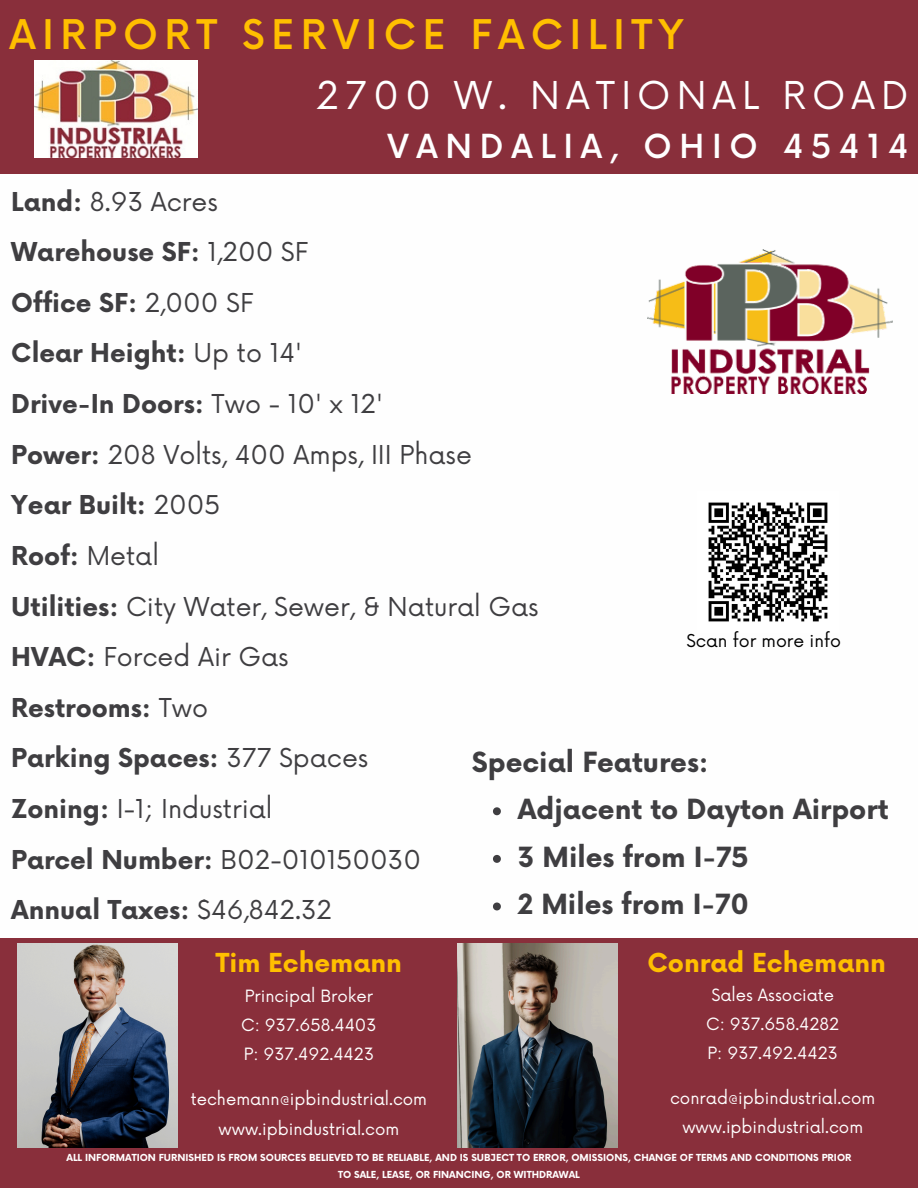
<style>
.page{position:relative;width:918px;height:1188px;background:#fff}
.page>*{position:absolute;margin:0;border:0;box-sizing:border-box;transform-origin:0 0}
.t1{font:500 39.9px "Now";letter-spacing:.16em;color:#ffbf00}
.t2{font:37.35px "Now";letter-spacing:.16em;color:#fff}
.t3{font:500 32.25px "Now";letter-spacing:.24em;color:#fff}
.t4{font:700 27.15px "Now";color:#3f3e41}
.t5{font:700 25.5px "Now";color:#ffbf00}
.t6{font:25.35px/50.7px "Now";color:#3f3e41}
.t7{font:17.25px "Now";color:#000}
.t8{font:16.5px/29.2px "Now";color:#fff;text-align:center}
.t9{font:700 9.45px "Now";color:#fff}
.s1{font-weight:700}
</style>
<div class="page">
<img style="left:647px;top:250px;width:246px;height:144px">
<img style="left:708px;top:502px;width:120px;height:120px">
<div style="left:0;top:938px;width:918px;height:250px;background:#892f3b"></div>
<img style="left:18px;top:944px;width:159px;height:203px">
<img style="left:458px;top:944px;width:159px;height:203px">
<div style="left:0;top:0;width:918px;height:174px;background:#892f3b"></div>
<img style="left:34px;top:60px;width:163px;height:97px">
<svg style="left:493px;top:807px;width:8px;height:8px"></svg>
<svg style="left:493px;top:855px;width:8px;height:8px"></svg>
<svg style="left:493px;top:903px;width:8px;height:7px"></svg>
<p class="t1" style="left:10px;top:13px;width:676px">AIRPORT SERVICE FACILITY</p>
<h6 class="t2" style="left:316px;top:75px;width:594px">2700 W. NATIONAL ROAD</h6>
<h6 class="t3" style="left:387px;top:129px;width:523px">VANDALIA, OHIO 45414</h6>
<p class="t6" style="left:11px;top:177px;width:529px"><span class="s1">Land:</span> 8.93 Acres<br><span class="s1">Warehouse SF:</span> 1,200 SF<br><span class="s1">Office SF:</span> 2,000 SF<br><span class="s1">Clear Height:</span> Up to 14'<br><span class="s1">Drive-In Doors:</span> Two - 10' x 12'<br><span class="s1">Power:</span> 208 Volts, 400 Amps, III Phase<br><span class="s1">Year Built:</span> 2005<br><span class="s1">Roof:</span> Metal<br><span class="s1">Utilities:</span> City Water, Sewer, &amp; Natural Gas<br><span class="s1">HVAC:</span> Forced Air Gas<br><span class="s1">Restrooms:</span> Two<br><span class="s1">Parking Spaces:</span> 377 Spaces<br><span class="s1">Zoning:</span> I-1; Industrial<br><span class="s1">Parcel Number:</span> B02-010150030<br><span class="s1">Annual Taxes:</span> $46,842.32</p>
<p class="t5" style="left:216px;top:949px;width:188px">Tim Echemann</p>
<h6 class="t5" style="left:647px;top:949px;width:240px">Conrad Echemann</h6>
<h4 class="t8" style="left:241px;top:982px;width:137px;text-align:left">Principal Broker<br>C: 937.658.4403<br>P: 937.492.4423</h4>
<p class="t8" style="left:191px;top:1086px;width:238px">techemann@ipbindustrial.com www.ipbindustrial.com</p>
<h5 class="t7" style="left:686px;top:631px;width:156px">Scan for more info</h5>
<h6 class="t4" style="left:472px;top:747px;width:238px">Special Features:</h6>
<h6 class="t4" style="left:518px;top:795px;width:372px">Adjacent to Dayton Airport</h6>
<p class="t4" style="left:518px;top:842px;width:233px">3 Miles from I-75</p>
<p class="t4" style="left:518px;top:890px;width:233px">2 Miles from I-70</p>
<p class="t8" style="left:706px;top:981px;width:135px">Sales Associate<br>C: 937.658.4282<br>P: 937.492.4423</p>
<p class="t8" style="left:670px;top:1084px;width:207px">conrad@ipbindustrial.com www.ipbindustrial.com</p>
<p class="t9" style="left:66px;top:1153px;width:787px">ALL INFORMATION FURNISHED IS FROM SOURCES BELIEVED TO BE RELIABLE, AND IS SUBJECT TO ERROR, OMISSIONS, CHANGE OF TERMS AND CONDITIONS PRIOR</p>
<h4 class="t9" style="left:338px;top:1169px;width:243px">TO SALE, LEASE, OR FINANCING, OR WITHDRAWAL</h4>
</div>
